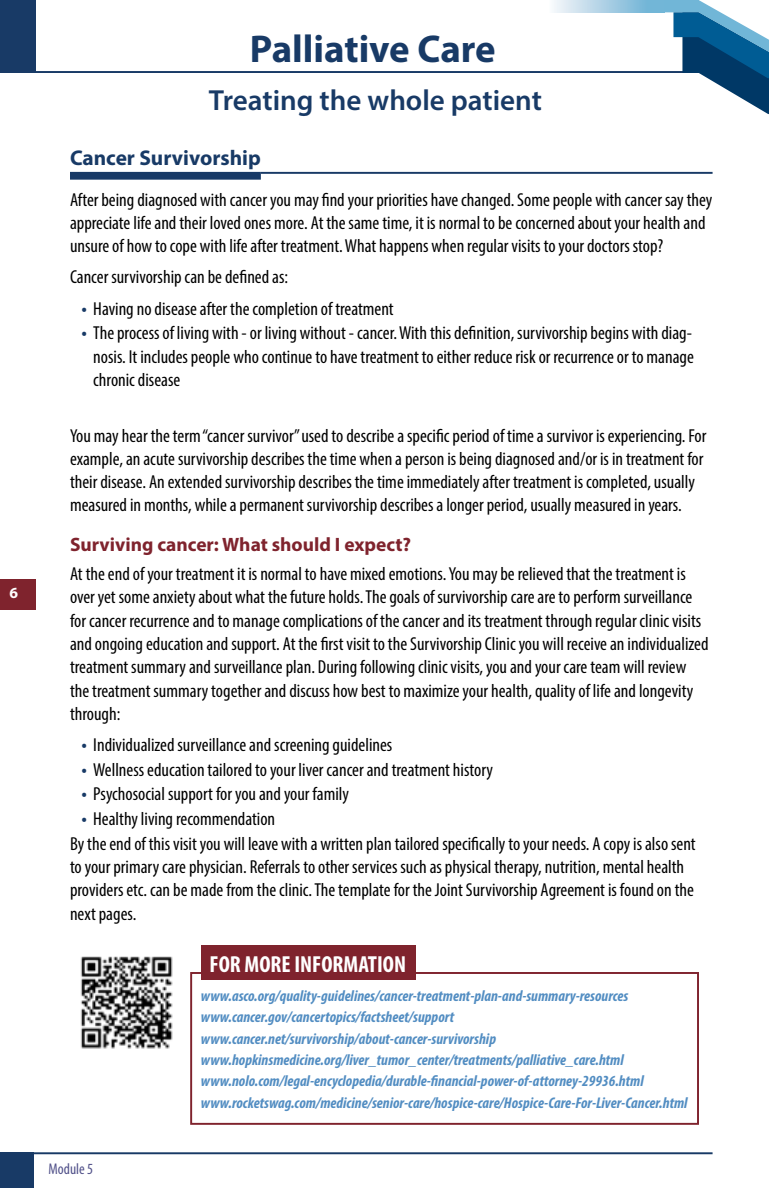
<style>
.page{position:relative;width:769px;height:1188px;background:#fff}
.page>*{position:absolute;margin:0;border:0;box-sizing:border-box;transform-origin:0 0}
.Header_dark_blue{font:700 38.85px "Myriad Pro";color:#183a66}
.Header_dark_blue-2{font:600 29.1px "Myriad Pro";color:#183a66}
.Did_you_know_head{font:700 condensed 23.25px "Myriad Pro";color:#fff}
.Module_section_head{font:700 21.3px "Myriad Pro";color:#183a66}
.Module_section_sub_h{font:700 19.35px "Myriad Pro";color:#7f232d}
.Text{font:condensed 18.9px/23.2px "Myriad Pro";color:#000}
.weblink{font:italic 700 condensed 15.6px "Myriad Pro";color:#528dc2}
.TOC_section_heads{font:condensed 15.6px "Myriad Pro";color:#52528a}
.Header_dark_blue-3{font:700 15.6px "Myriad Pro";color:#fff}
.s1{font-weight:700;font-size:19.35px;color:#183a66}
</style>
<div class="page">
<hr style="left:0;top:71px;width:769px;height:2px;background:#183a66">
<div style="left:0;top:0;width:35px;height:73px;background:#183a66"></div>
<div style="left:0;top:1152px;width:33px;height:36px;background:#183a66"></div>
<div style="left:0;top:579px;width:35px;height:30px;background:#7f232d"></div>
<svg style="left:554px;top:0;width:111px;height:12px"></svg>
<svg style="left:665px;top:0;width:104px;height:114px"></svg>
<div style="left:70px;top:172px;width:191px;height:8px;background:#183a66"></div>
<hr style="left:261px;top:172px;width:452px;height:2px;background:#183a66">
<div style="left:190px;top:972px;width:509px;height:153px;border:2px solid #7f232d"></div>
<div style="left:201px;top:945px;width:214px;height:35px;background:#7f232d"></div>
<hr style="left:0;top:1152px;width:713px;height:2px;background:#183a66">
<img style="left:80px;top:956px;width:93px;height:93px">
<p class="Header_dark_blue-3" style="left:9px;top:582px;width:10px">6</p>
<p class="Header_dark_blue" style="left:250px;top:24px;width:247px">Palliative Care</p>
<p class="Header_dark_blue-2" style="left:209px;top:82px;width:335px">Treating the whole patient</p>
<p class="Module_section_head" style="left:70px;top:144px;width:192px">Cancer Survivorship</p>
<p class="Text" style="left:70px;top:188px;width:644px">After being diagnosed with cancer you may find your priorities have changed. Some people with cancer say they appreciate life and their loved ones more. At the same time, it is normal to be concerned about your health and unsure of how to cope with life after treatment. What happens when regular visits to your doctors stop?</p>
<p class="Text" style="left:70px;top:265px;width:220px">Cancer survivorship can be defined as:</p>
<p class="Text" style="left:82px;top:296px;width:314px"><span class="s1">•</span> Having no disease after the completion of treatment</p>
<p class="Text" style="left:93px;top:321px;width:602px;text-align:justify;text-indent:-12px"><span class="s1">•</span> The process of living with - or living without - cancer. With this definition, survivorship begins with diag&shy;nosis. It includes people who continue to have treatment to either reduce risk or recurrence or to manage chronic disease</p>
<p class="Text" style="left:70px;top:423px;width:638px">You may hear the term “cancer survivor” used to describe a specific period of time a survivor is experiencing. For example, an acute survivorship describes the time when a person is being diagnosed and/or is in treatment for their disease. An extended survivorship describes the time immediately after treatment is completed, usually measured in months, while a permanent survivorship describes a longer period, usually measured in years.</p>
<p class="Module_section_sub_h" style="left:70px;top:532px;width:343px">Surviving cancer: What should I expect?</p>
<p class="Text" style="left:70px;top:562px;width:640px">At the end of your treatment it is normal to have mixed emotions. You may be relieved that the treatment is over yet some anxiety about what the future holds. The goals of survivorship care are to perform surveillance for cancer recurrence and to manage complications of the cancer and its treatment through regular clinic visits and ongoing education and support. At the first visit to the Survivorship Clinic you will receive an individualized treatment summary and surveillance plan. During following clinic visits, you and your care team will review the treatment summary together and discuss how best to maximize your health, quality of life and longevity through:</p>
<p class="Text" style="left:82px;top:733px;width:312px"><span class="s1">•</span> Individualized surveillance and screening guidelines</p>
<p class="Text" style="left:82px;top:758px;width:413px"><span class="s1">•</span> Wellness education tailored to your liver cancer and treatment history</p>
<p class="Text" style="left:82px;top:782px;width:269px"><span class="s1">•</span> Psychosocial support for you and your family</p>
<p class="Text" style="left:82px;top:807px;width:195px"><span class="s1">•</span> Healthy living recommendation</p>
<p class="Text" style="left:70px;top:832px;width:627px">By the end of this visit you will leave with a written plan tailored specifically to your needs. A copy is also sent to your primary care physician. Referrals to other services such as physical therapy, nutrition, mental health providers etc. can be made from the clinic. The template for the Joint Survivorship Agreement is found on the next pages.</p>
<p class="Did_you_know_head" style="left:210px;top:949px;width:198px">FOR MORE INFORMATION</p>
<p class="TOC_section_heads" style="left:49px;top:1160px;width:46px">Module 5</p>
<p class="weblink" style="left:201px;top:986px;width:429px">www.asco.org/quality-guidelines/cancer-treatment-plan-and-summary-resources</p>
<p class="weblink" style="left:201px;top:1007px;width:255px">www.cancer.gov/cancertopics/factsheet/support</p>
<p class="weblink" style="left:201px;top:1029px;width:297px">www.cancer.net/survivorship/about-cancer-survivorship</p>
<p class="weblink" style="left:201px;top:1050px;width:424px">www.hopkinsmedicine.org/liver_tumor_center/treatments/palliative_care.html</p>
<p class="weblink" style="left:201px;top:1071px;width:444px">www.nolo.com/legal-encyclopedia/durable-financial-power-of-attorney-29936.html</p>
<p class="weblink" style="left:201px;top:1093px;width:488px">www.rocketswag.com/medicine/senior-care/hospice-care/Hospice-Care-For-Liver-Cancer.html</p>
</div>
